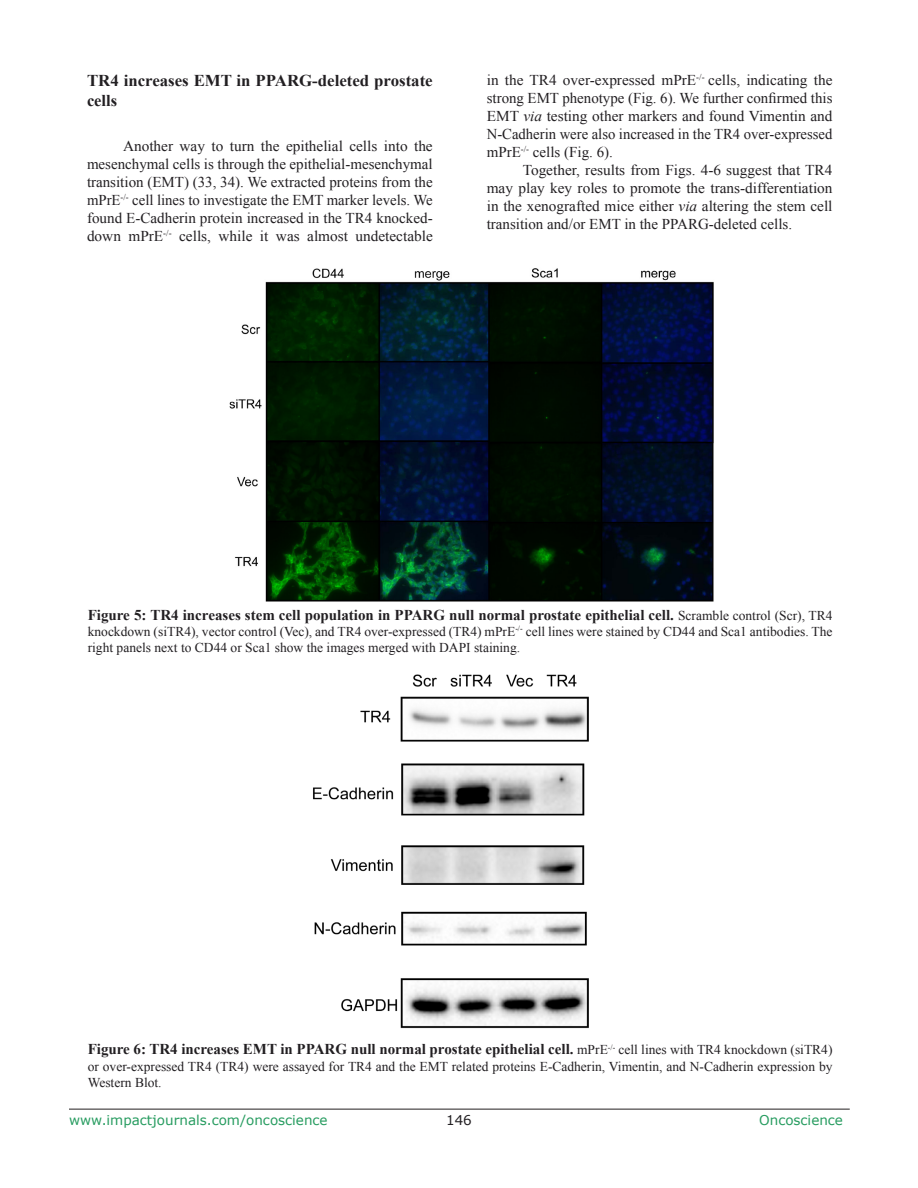
<style>
.page{position:relative;width:918px;height:1188px;background:#fff}
.page>*{position:absolute;margin:0;border:0;box-sizing:border-box;transform-origin:0 0}
.SubHeading{font:700 16.5px/19.8px "Times New Roman";color:#221f22}
.BodyText{font:15px/18px "Times New Roman";color:#221f22;text-align:justify}
.FigureText{font:700 15px "Times New Roman";color:#221f22}
.FigureText-2{font:13.5px/16.2px "Times New Roman";color:#221f22}
.t1{font:13.5px "Verdana";color:#279c60}
.t2{font:13.5px "Verdana";color:#221f22}
.s1{font-style:italic}
.s2{font-weight:400;font-size:13.5px}
</style>
<div class="page">
<hr style="left:69px;top:1109px;width:781px;height:1px;background:#231f20">
<img style="left:313px;top:674px;width:276px;height:355px">
<img style="left:229px;top:268px;width:485px;height:334px">
<p class="SubHeading" style="left:87px;top:70px;width:347px">TR4 increases EMT in PPARG-deleted prostate cells</p>
<p class="BodyText" style="left:87px;top:136px;width:347px;text-indent:36px">Another way to turn the epithelial cells into the mesenchymal cells is through the epithelial-mesenchymal transition (EMT) (33, 34). We extracted proteins from the mPrE<sup>-/-</sup> cell lines to investigate the EMT marker levels. We found E-Cadherin protein increased in the TR4 knocked&shy;down mPrE<sup>-/-</sup> cells, while it was almost undetectable</p>
<p class="BodyText" style="left:487px;top:71px;width:347px">in the TR4 over-expressed mPrE<sup>-/-</sup> cells, indicating the strong EMT phenotype (Fig. 6). We further confirmed this EMT <span class="s1">via</span> testing other markers and found Vimentin and N-Cadherin were also increased in the TR4 over-expressed mPrE<sup>-/-</sup> cells (Fig. 6).</p>
<p class="BodyText" style="left:487px;top:161px;width:347px;text-indent:36px">Together, results from Figs. 4-6 suggest that TR4 may play key roles to promote the trans-differentiation in the xenografted mice either <span class="s1">via</span> altering the stem cell transition and/or EMT in the PPARG-deleted cells.</p>
<p class="FigureText" style="left:88px;top:604px;width:746px">Figure 5: TR4 increases stem cell population in PPARG null normal prostate epithelial cell. <span class="s2">Scramble control (Scr), TR4</span></p>
<p class="FigureText-2" style="left:88px;top:623px;width:746px">knockdown (siTR4), vector control (Vec), and TR4 over-expressed (TR4) mPrE<sup>-/-</sup> cell lines were stained by CD44 and Sca1 antibodies. The right panels next to CD44 or Sca1 show the images merged with DAPI staining.</p>
<p class="FigureText" style="left:88px;top:1039px;width:746px">Figure 6: TR4 increases EMT in PPARG null normal prostate epithelial cell. <span class="s2">mPrE</span><sup>-/-</sup> <span class="s2">cell lines with TR4 knockdown (siTR4)</span></p>
<p class="FigureText-2" style="left:88px;top:1058px;width:746px">or over-expressed TR4 (TR4) were assayed for TR4 and the EMT related proteins E-Cadherin, Vimentin, and N-Cadherin expression by<br>Western Blot.</p>
<p class="t1" style="left:69px;top:1111px;width:260px">www.impactjournals.com/oncoscience</p>
<p class="t2" style="left:446px;top:1111px;width:27px">146</p>
<p class="t1" style="left:759px;top:1111px;width:85px">Oncoscience</p>
</div>
